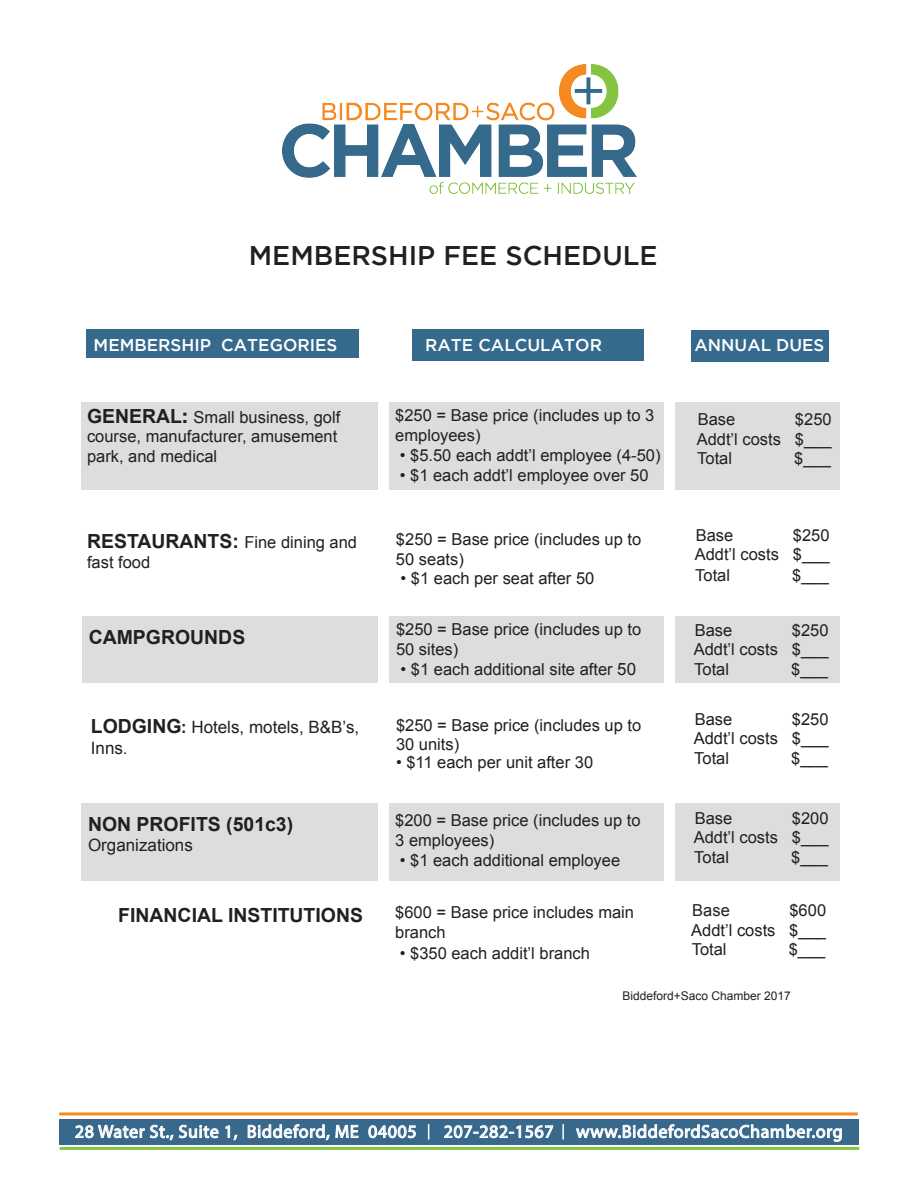
<style>
.page{position:relative;width:918px;height:1188px;background:#fff}
.page>*{position:absolute;margin:0;border:0;box-sizing:border-box;transform-origin:0 0}
.t1{font:500 27px "Gotham";color:#231f20}
.t2{font:700 19.5px "Arial";color:#231f20}
.t3{font:18px "Myriad Pro";letter-spacing:.035em;color:#fff}
.t4{font:16.95px/20.4px "Arial";color:#231f20}
.t5{font:500 16.95px "Gotham";color:#fff}
.t6{font:16.5px/19.5px "Arial";color:#231f20}
.t7{font:12px "Arial";color:#231f20}
.s1{font-weight:700;font-size:19.5px}
.s2{font-family:"Gotham";font-weight:700;font-size:19.5px}
.s3{font-size:16.95px}
.s4{font-family:"Gotham";font-weight:500}
</style>
<div class="page">
<div style="left:82px;top:804px;width:758px;height:77px;background:#dcdddf"></div>
<div style="left:86px;top:329px;width:273px;height:29px;background:#366a8d"></div>
<div style="left:413px;top:330px;width:231px;height:31px;background:#366a8d"></div>
<div style="left:691px;top:331px;width:138px;height:31px;background:#366a8d"></div>
<img style="left:283px;top:64px;width:354px;height:129px">
<div style="left:82px;top:403px;width:758px;height:87px;background:#dcdddf"></div>
<div style="left:82px;top:616px;width:757px;height:67px;background:#dcdddf"></div>
<div style="left:378px;top:375px;width:10px;height:767px;background:#fff"></div>
<div style="left:665px;top:367px;width:10px;height:767px;background:#fff"></div>
<div style="left:59px;top:1119px;width:800px;height:25px;background:#38698c"></div>
<hr style="left:59px;top:1112px;width:799px;height:3px;background:#f68b1f">
<hr style="left:60px;top:1147px;width:799px;height:3px;background:#84c440">
<svg style="left:75px;top:1124px;width:144px;height:17px"></svg>
<svg style="left:225px;top:1125px;width:12px;height:15px"></svg>
<svg style="left:248px;top:1124px;width:110px;height:16px"></svg>
<svg style="left:368px;top:1125px;width:48px;height:13px"></svg>
<svg style="left:444px;top:1125px;width:109px;height:13px"></svg>
<svg style="left:576px;top:1124px;width:266px;height:18px"></svg>
<svg style="left:562px;top:1124px;width:2px;height:16px"></svg>
<svg style="left:428px;top:1124px;width:1px;height:16px"></svg>
<h1 class="t1" style="left:249px;top:240px;width:410px">MEMBERSHIP FEE SCHEDULE</h1>
<p class="t5" style="left:94px;top:335px;width:245px">MEMBERSHIP CATEGORIES</p>
<p class="t5" style="left:425px;top:335px;width:178px">RATE CALCULATOR</p>
<p class="t5" style="left:695px;top:336px;width:131px">ANNUAL DUES</p>
<p class="t6" style="left:87px;top:407px;width:255px"><span class="s1">GENERAL</span><span class="s2">:</span> Small business, golf course, manufacturer, amusement park, and medical</p>
<p class="t6" style="left:395px;top:406px;width:261px">$250 = Base price (includes up to 3 employees)</p>
<p class="t6" style="left:400px;top:446px;width:262px">• $5.50 each addt’l employee (4-50)</p>
<p class="t6" style="left:400px;top:465px;width:250px">• $1 each addt’l employee over 50</p>
<p class="t6" style="left:87px;top:532px;width:272px"><span class="s1">RESTAURANTS:</span> Fine dining and fast food</p>
<p class="t6" style="left:396px;top:529px;width:247px">$250 = Base price (includes up to<br>50 seats)</p>
<p class="t6" style="left:401px;top:569px;width:195px">• $1 each per seat after 50</p>
<p class="t2" style="left:89px;top:624px;width:158px">CAMPGROUNDS</p>
<p class="t6" style="left:396px;top:620px;width:247px">$250 = Base price (includes up to<br>50 sites)</p>
<p class="t6" style="left:401px;top:660px;width:237px">• $1 each additional site after <span class="s3">50</span></p>
<p class="t4" style="left:91px;top:717px;width:270px"><span class="s1">LODGING</span><span class="s4">:</span> Hotels, motels, B&amp;B’s,<br>Inns.</p>
<p class="t6" style="left:396px;top:717px;width:247px;line-height:18.1px">$250 = Base price (includes up to<br>30 units)</p>
<p class="t6" style="left:396px;top:753px;width:199px">• $11 each per unit after 30</p>
<p class="t2" style="left:88px;top:811px;width:207px">NON PROFITS (501c3)</p>
<p class="t4" style="left:88px;top:835px;width:106px">Organizations</p>
<p class="t6" style="left:395px;top:811px;width:247px">$200 = Base price (includes up to<br>3 employees)</p>
<p class="t6" style="left:400px;top:850px;width:222px">• $1 each additional employee</p>
<p class="t2" style="left:118px;top:902px;width:246px">FINANCIAL INSTITUTIONS</p>
<p class="t6" style="left:395px;top:902px;width:240px;line-height:20.4px">$600 = Base price includes main branch</p>
<p class="t6" style="left:400px;top:943px;width:192px">• $350 each addit’l branch</p>
<p class="t6" style="left:697px;top:410px;width:136px;text-align:justify;text-indent:98px">$250<br>Addt’l costs $___ Total</p>
<p class="t6" style="left:698px;top:410px;width:39px">Base</p>
<p class="t6" style="left:794px;top:449px;width:38px">$___</p>
<p class="t6" style="left:695px;top:525px;width:136px;text-align:right">$250<br>Addt’l costs $___</p>
<p class="t6" style="left:695px;top:566px;width:36px">Total</p>
<p class="t6" style="left:792px;top:566px;width:38px">$___</p>
<p class="t6" style="left:695px;top:620px;width:39px">Base</p>
<p class="t6" style="left:696px;top:525px;width:39px">Base</p>
<p class="t6" style="left:694px;top:620px;width:136px;text-align:justify;text-indent:98px">$250<br>Addt’l costs $___ Total</p>
<p class="t6" style="left:791px;top:659px;width:38px">$___</p>
<p class="t6" style="left:694px;top:709px;width:136px;text-align:justify;text-indent:98px">$250<br>Addt’l costs $___ Total</p>
<p class="t6" style="left:695px;top:709px;width:39px">Base</p>
<p class="t6" style="left:791px;top:748px;width:38px">$___</p>
<p class="t6" style="left:694px;top:808px;width:136px;text-align:justify;text-indent:98px">$200<br>Addt’l costs $___ Total</p>
<p class="t6" style="left:695px;top:808px;width:39px">Base</p>
<p class="t6" style="left:791px;top:847px;width:38px">$___</p>
<p class="t6" style="left:691px;top:901px;width:136px;text-align:justify;text-indent:98px">$600<br>Addt’l costs $___ Total</p>
<p class="t6" style="left:692px;top:901px;width:39px">Base</p>
<p class="t6" style="left:789px;top:940px;width:38px">$___</p>
<p class="t7" style="left:622px;top:988px;width:170px">Biddeford+Saco Chamber 2017</p>
<p class="t3" style="left:75px;top:1120px;width:343px">28 Water St., Suite 1, Biddeford, ME 04005</p>
<p class="t3" style="left:444px;top:1120px;width:111px">207-282-1567</p>
<p class="t3" style="left:576px;top:1120px;width:268px">www.BiddefordSacoChamber.org</p>
</div>
